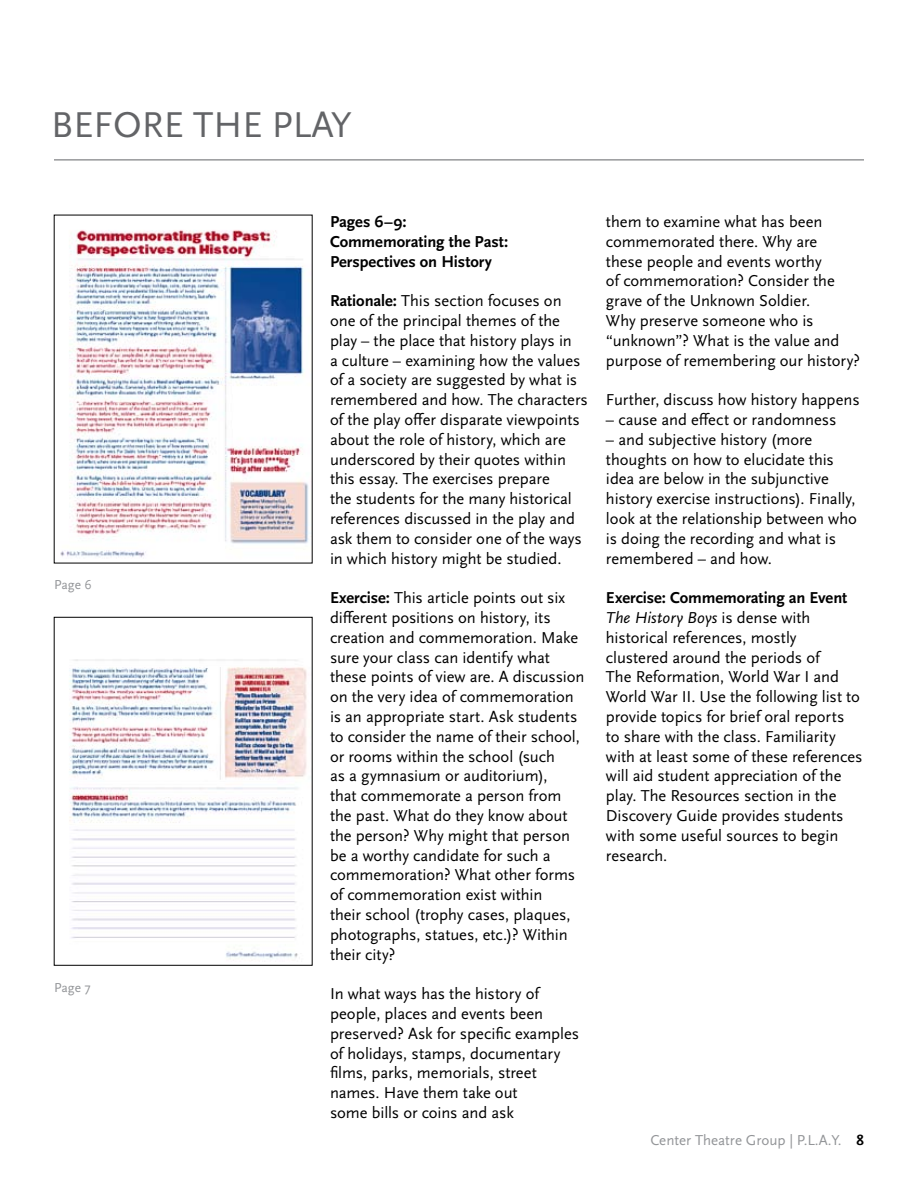
<style>
.page{position:relative;width:918px;height:1188px;background:#fff}
.page>*{position:absolute;margin:0;border:0;box-sizing:border-box;transform-origin:0 0}
.t1{font:37.5px "Scala Sans Pro";color:#636467}
.t2{font:16.5px/19.8px "Scala Sans Pro";letter-spacing:-.005em;color:#000}
.t3{font:700 16.5px/19.8px "Scala Sans Pro";letter-spacing:-.005em;color:#000}
.t4{font:15px "Scala Sans Pro";color:#939598}
.t5{font:13.5px "Scala Sans Pro";color:#939598}
.s1{font-weight:700}
.s2{font-style:italic}
.s3{font-weight:700;color:#000}
</style>
<div class="page">
<img style="left:60px;top:230px;width:249px;height:328px">
<hr style="left:54px;top:160px;width:810px;height:1px;background:#636467">
<img style="left:69px;top:659px;width:238px;height:300px">
<h1 class="t1" style="left:51px;top:102px;width:302px">BEFORE THE PLAY</h1>
<p class="t5" style="left:54px;top:577px;width:39px">Page 6</p>
<p class="t5" style="left:54px;top:979px;width:38px">Page 7</p>
<p class="t3" style="left:330px;top:212px;width:180px">Pages 6–9:<br>Commemorating the Past:<br>Perspectives on H istory</p>
<p class="t2" style="left:330px;top:291px;width:259px"><span class="s1">Rationale:</span> This section focuses on one of the principal themes of the play – the place that history plays in<br>a culture – examining how the values of a society are suggested by what is remembered and how. The characters of the play offer disparate viewpoints about the role of history, which are underscored by their quotes within this essay. The exercises prepare<br>the students for the many historical references discussed in the play and ask them to consider one of the ways in which history might be studied.</p>
<p class="t2" style="left:330px;top:588px;width:256px"><span class="s1">Exercise:</span> This article points out six different positions on history, its creation and commemoration. Make sure your class can identify what these points of view are. A discussion on the very idea of commemoration is an appropriate start. Ask students to consider the name of their school, or rooms within the school (such<br>as a gymnasium or auditorium),<br>that commemorate a person from the past. What do they know about the person? Why might that person be a worthy candidate for such a commemoration? What other forms of commemoration exist within<br>their school (trophy cases, plaques, photographs, statues, etc.)? Within their city?</p>
<p class="t2" style="left:330px;top:984px;width:251px">I n what ways has the history of people, places and events been preserved? Ask for specific examples of holidays, stamps, documentary films, parks, memorials, street names. Have them take out<br>some bills or coins and ask</p>
<p class="t2" style="left:606px;top:212px;width:256px">them to examine what has been commemorated there. Why are<br>these people and events worthy<br>of commemoration? Consider the grave of the U nknown Soldier.<br>Why preserve someone who is “unknown”? What is the value and purpose of remembering our history?</p>
<p class="t2" style="left:606px;top:390px;width:255px">Further, discuss how history happens</p>
<p class="t2" style="left:606px;top:410px;width:232px">– cause and effect or randomness</p>
<p class="t2" style="left:606px;top:430px;width:252px">– and subjective history (more thoughts on how to elucidate this idea are below in the subjunctive history exercise instructions). Finally, look at the relationship between who is doing the recording and what is remembered – and how.</p>
<p class="t2" style="left:606px;top:588px;width:258px"><span class="s1">Exercise: Commemorating an Event<br></span><span class="s2">The History Boys</span> is dense with historical references, mostly clustered around the periods of<br>The Reformation, World War I and<br>World War II . Use the following list to provide topics for brief oral reports<br>to share with the class. Familiarity with at least some of these references will aid student appreciation of the play. The Resources section in the<br>Discovery Guide provides students with some useful sources to begin research.</p>
<p class="t4" style="left:651px;top:1131px;width:215px">Center Theatre Group | P.L.A.Y. <span class="s3">8</span></p>
</div>
